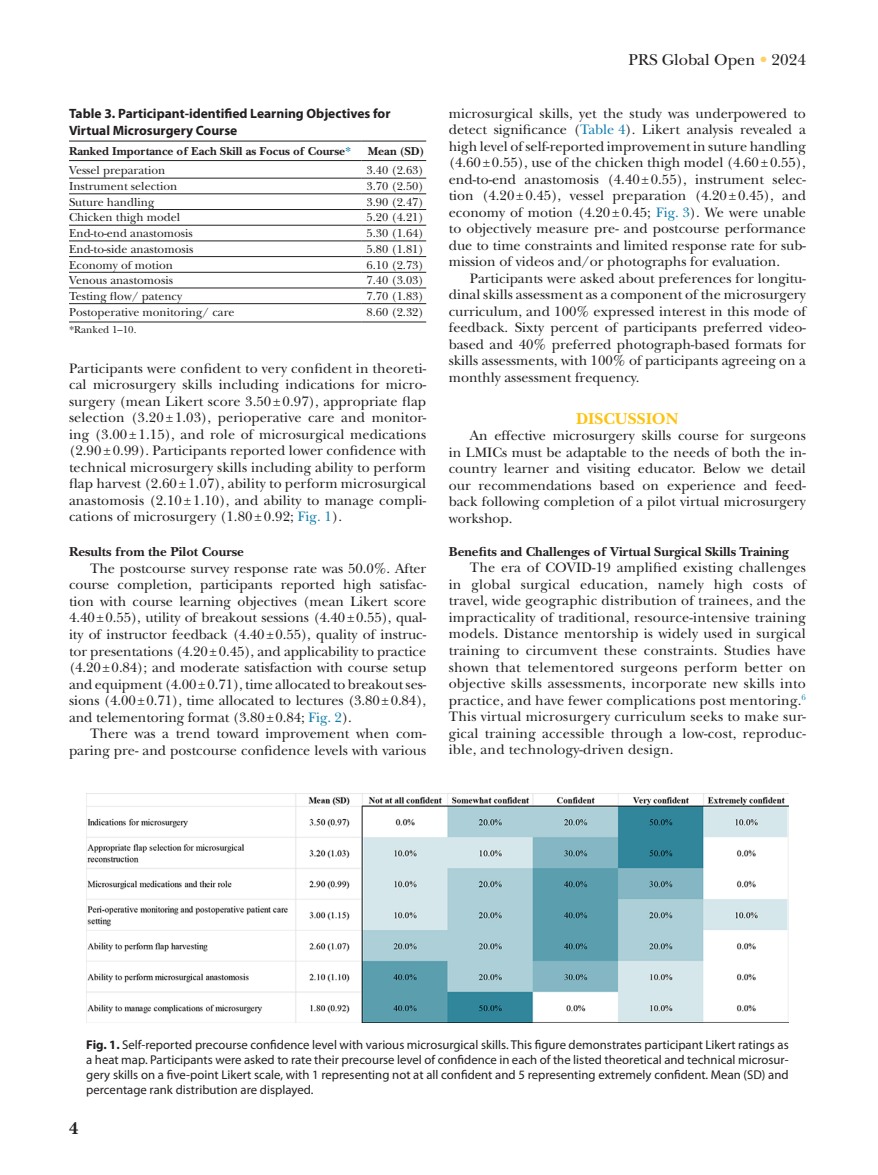
<style>
.page{position:relative;width:878px;height:1175px;background:#fff}
.page>*{position:absolute;margin:0;border:0;box-sizing:border-box;transform-origin:0 0}
.t1{font:700 18px "New Baskerville Std";color:#231f20}
.t2{font:16.5px "New Baskerville Std";color:#231f20}
.t3{font:700 16.5px "New Baskerville Std";color:#fec210}
.t4{font:14.25px/16.5px "New Baskerville Std";color:#231f20;text-align:justify}
.t5{font:700 13.5px "New Baskerville Std";color:#231f20}
.t6{font:700 13.5px/16.5px "Myriad Pro";color:#231f20}
.t7{font:12.75px/15px "Myriad Pro";color:#231f20;text-align:justify}
.t8{font:12px "New Baskerville Std";color:#231f20}
.t9{font:700 12px "New Baskerville Std";color:#231f20}
.t10{font:10.5px "New Baskerville Std";color:#231f20}
.s1{color:#0f7eac}
.s2{color:#fed166}
.s3{font-weight:700}
</style>
<div class="page">
<hr style="left:69px;top:141px;width:292px;height:1px;background:#231f20">
<hr style="left:69px;top:160px;width:292px;height:1px;background:#231f20">
<hr style="left:361px;top:141px;width:65px;height:1px;background:#231f20">
<hr style="left:361px;top:160px;width:65px;height:1px;background:#231f20">
<hr style="left:69px;top:178px;width:292px;height:1px;background:#231f20">
<hr style="left:361px;top:178px;width:65px;height:1px;background:#231f20">
<hr style="left:69px;top:193px;width:292px;height:1px;background:#231f20">
<hr style="left:361px;top:193px;width:65px;height:1px;background:#231f20">
<hr style="left:69px;top:209px;width:292px;height:1px;background:#231f20">
<hr style="left:361px;top:209px;width:65px;height:1px;background:#231f20">
<hr style="left:69px;top:225px;width:292px;height:1px;background:#231f20">
<hr style="left:361px;top:225px;width:65px;height:1px;background:#231f20">
<hr style="left:69px;top:240px;width:292px;height:1px;background:#231f20">
<hr style="left:361px;top:240px;width:65px;height:1px;background:#231f20">
<hr style="left:69px;top:256px;width:292px;height:1px;background:#231f20">
<hr style="left:361px;top:256px;width:65px;height:1px;background:#231f20">
<hr style="left:69px;top:272px;width:292px;height:1px;background:#231f20">
<hr style="left:361px;top:272px;width:65px;height:1px;background:#231f20">
<hr style="left:69px;top:287px;width:292px;height:1px;background:#231f20">
<hr style="left:361px;top:287px;width:65px;height:1px;background:#231f20">
<hr style="left:69px;top:303px;width:292px;height:1px;background:#231f20">
<hr style="left:69px;top:321px;width:292px;height:1px;background:#231f20">
<hr style="left:361px;top:303px;width:65px;height:1px;background:#231f20">
<hr style="left:361px;top:321px;width:65px;height:1px;background:#231f20">
<img style="left:86px;top:793px;width:702px;height:229px">
<p class="t6" style="left:69px;top:105px;width:323px">Table 3. Participant-identified Learning Objectives for<br>Virtual Microsurgery Course</p>
<p class="t9" style="left:69px;top:144px;width:284px">Ranked Importance of Each Skill as Focus of Course<span class="s1">*</span></p>
<p class="t9" style="left:368px;top:144px;width:58px">Mean (SD)</p>
<p class="t8" style="left:69px;top:163px;width:98px">Vessel preparation</p>
<p class="t8" style="left:366px;top:163px;width:59px">3.40 (2.63)</p>
<p class="t8" style="left:69px;top:179px;width:110px">Instrument selection</p>
<p class="t8" style="left:366px;top:179px;width:59px">3.70 (2.50)</p>
<p class="t8" style="left:69px;top:195px;width:87px">Suture handling</p>
<p class="t8" style="left:366px;top:195px;width:59px">3.90 (2.47)</p>
<p class="t8" style="left:69px;top:211px;width:113px">Chicken thigh model</p>
<p class="t8" style="left:366px;top:211px;width:59px">5.20 (4.21)</p>
<p class="t8" style="left:69px;top:226px;width:125px">End-to-end anastomosis</p>
<p class="t8" style="left:366px;top:226px;width:59px">5.30 (1.64)</p>
<p class="t8" style="left:69px;top:242px;width:126px">End-to-side anastomosis</p>
<p class="t8" style="left:366px;top:242px;width:59px">5.80 (1.81)</p>
<p class="t8" style="left:69px;top:258px;width:105px">Economy of motion</p>
<p class="t8" style="left:366px;top:258px;width:59px">6.10 (2.73)</p>
<p class="t8" style="left:69px;top:273px;width:105px">Venous anastomosis</p>
<p class="t8" style="left:366px;top:273px;width:59px">7.40 (3.03)</p>
<p class="t8" style="left:69px;top:289px;width:115px">Testing flow/ patency</p>
<p class="t8" style="left:366px;top:289px;width:59px">7.70 (1.83)</p>
<p class="t8" style="left:69px;top:305px;width:167px">Postoperative monitoring/ care</p>
<p class="t8" style="left:366px;top:305px;width:59px">8.60 (2.32)</p>
<p class="t10" style="left:69px;top:323px;width:69px">*Ranked 1–10.</p>
<p class="t4" style="left:69px;top:360px;width:359px">Participants were confident to very confident in theoreti&shy;cal microsurgery skills including indications for micro&shy;surgery (mean Likert score 3.50 ± 0.97), appropriate flap selection (3.20 ± 1.03), perioperative care and monitor&shy;ing (3.00 ± 1.15), and role of microsurgical medications (2.90 ± 0.99). Participants reported lower confidence with technical microsurgery skills including ability to perform flap harvest (2.60 ± 1.07), ability to perform microsurgical anastomosis (2.10 ± 1.10), and ability to manage compli&shy;cations of microsurgery (1.80 ± 0.92; <span class="s1">Fig. 1</span>).</p>
<p class="t5" style="left:69px;top:544px;width:176px">Results from the Pilot Course</p>
<p class="t4" style="left:69px;top:560px;width:359px;text-indent:21px">The postcourse survey response rate was 50.0%. After course completion, participants reported high satisfac&shy;tion with course learning objectives (mean Likert score 4.40±0.55), utility of breakout sessions (4.40±0.55), qual&shy;ity of instructor feedback (4.40±0.55), quality of instruc&shy;tor presentations (4.20±0.45), and applicability to practice (4.20±0.84); and moderate satisfaction with course setup and equipment (4.00±0.71), time allocated to breakout ses&shy;sions (4.00±0.71), time allocated to lectures (3.80±0.84), and telementoring format (3.80±0.84; <span class="s1">Fig. 2</span>).</p>
<p class="t4" style="left:69px;top:725px;width:359px;text-align:right">There was a trend toward improvement when com&shy;paring pre- and postcourse confidence levels with various</p>
<p class="t2" style="left:628px;top:50px;width:179px">PRS Global Open <span class="s2">•</span> 2024</p>
<p class="t4" style="left:449px;top:105px;width:359px">microsurgical skills, yet the study was underpowered to detect significance (<span class="s1">Table 4</span>). Likert analysis revealed a high level of self-reported improvement in suture handling (4.60±0.55), use of the chicken thigh model (4.60±0.55), end-to-end anastomosis (4.40±0.55), instrument selec&shy;tion (4.20±0.45), vessel preparation (4.20±0.45), and economy of motion (4.20±0.45; <span class="s1">Fig. 3</span>). We were unable to objectively measure pre- and postcourse performance due to time constraints and limited response rate for sub&shy;mission of videos and/or photographs for evaluation.</p>
<p class="t4" style="left:449px;top:270px;width:359px;text-indent:21px">Participants were asked about preferences for longitu&shy;dinal skills assessment as a component of the microsurgery curriculum, and 100% expressed interest in this mode of feedback. Sixty percent of participants preferred video&shy;based and 40% preferred photograph-based formats for skills assessments, with 100% of participants agreeing on a monthly assessment frequency.</p>
<p class="t3" style="left:576px;top:409px;width:104px">DISCUSSION</p>
<p class="t4" style="left:448px;top:427px;width:359px;text-indent:21px">An effective microsurgery skills course for surgeons in LMICs must be adaptable to the needs of both the in&shy;country learner and visiting educator. Below we detail our recommendations based on experience and feed&shy;back following completion of a pilot virtual microsurgery workshop.</p>
<p class="t5" style="left:448px;top:543px;width:342px">Benefits and Challenges of Virtual Surgical Skills Training</p>
<p class="t4" style="left:448px;top:559px;width:359px;text-indent:21px">The era of COVID-19 amplified existing challenges in global surgical education, namely high costs of travel, wide geographic distribution of trainees, and the impracticality of traditional, resource-intensive training models. Distance mentorship is widely used in surgical training to circumvent these constraints. Studies have shown that telementored surgeons perform better on objective skills assessments, incorporate new skills into practice, and have fewer complications post mentoring.<sup>6<br></sup>This virtual microsurgery curriculum seeks to make sur&shy;gical training accessible through a low-cost, reproduc&shy;ible, and technology-driven design.</p>
<p class="t7" style="left:86px;top:1037px;width:704px"><span class="s3">Fig. 1.</span> Self-reported precourse confidence level with various microsurgical skills. This figure demonstrates participant Likert ratings as a heat map. Participants were asked to rate their precourse level of confidence in each of the listed theoretical and technical microsur&shy;gery skills on a five-point Likert scale, with 1 representing not at all confident and 5 representing extremely confident. Mean (SD) and percentage rank distribution are displayed.</p>
<p class="t1" style="left:69px;top:1118px;width:11px">4</p>
</div>
